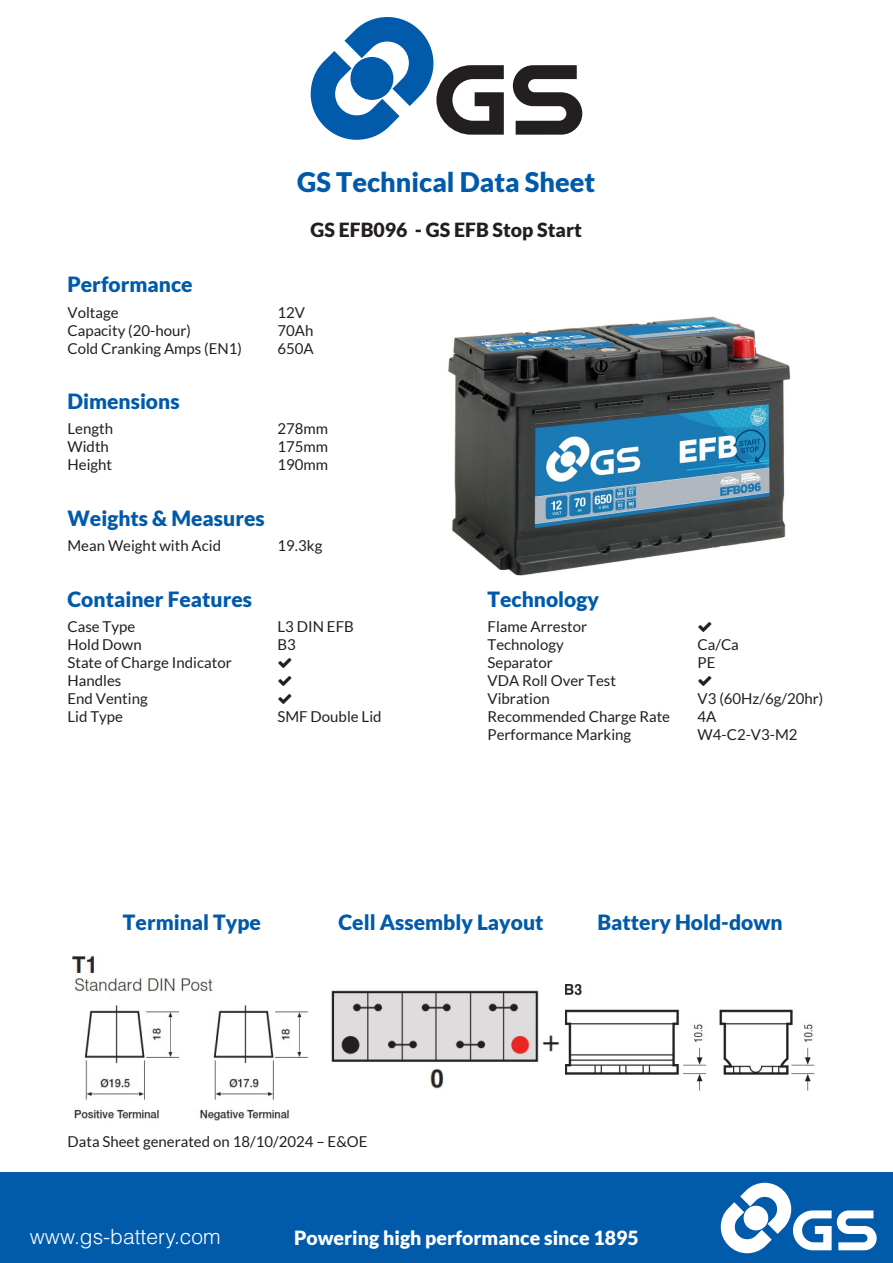
<style>
.page{position:relative;width:893px;height:1263px;background:#fff}
.page>*{position:absolute;margin:0;border:0;box-sizing:border-box;transform-origin:0 0}
.t1{font:900 27px "Lato";color:#005aaa}
.t2{font:900 21px "Lato";color:#005aaa}
.t3{font:300 21px "Helvetica LT Std";color:#fff}
.t4{font:900 19.5px "Lato";color:#fff}
.t5{font:900 19.5px "Lato";color:#231f20}
.t6{font:15px/18px "Lato";color:#231f20}
</style>
<div class="page">
<svg style="left:513px;top:65px;width:69px;height:70px"></svg>
<svg style="left:311px;top:17px;width:193px;height:123px"></svg>
<div style="left:0;top:1173px;width:893px;height:90px;background:#015aaa"></div>
<svg style="left:721px;top:1183px;width:156px;height:70px"></svg>
<img style="left:448px;top:316px;width:343px;height:260px">
<img style="left:72px;top:955px;width:237px;height:165px">
<img style="left:331px;top:984px;width:235px;height:105px">
<img style="left:566px;top:985px;width:248px;height:105px">
<h1 class="t1" style="left:297px;top:170px;width:300px">GS Technical Data Sheet</h1>
<h3 class="t5" style="left:311px;top:221px;width:273px">GS EFB096 - GS EFB Stop Start</h3>
<h2 class="t2" style="left:68px;top:275px;width:127px">Performance</h2>
<p class="t6" style="left:68px;top:304px;width:53px">Voltage</p>
<p class="t6" style="left:278px;top:304px;width:29px">12V</p>
<p class="t6" style="left:68px;top:322px;width:125px">Capacity (20-hour)</p>
<p class="t6" style="left:278px;top:322px;width:37px">70Ah</p>
<p class="t6" style="left:68px;top:340px;width:176px">Cold Cranking Amps (EN1)</p>
<p class="t6" style="left:278px;top:340px;width:38px">650A</p>
<h2 class="t2" style="left:68px;top:392px;width:114px">Dimensions</h2>
<p class="t6" style="left:68px;top:421px;width:47px">Length</p>
<p class="t6" style="left:278px;top:421px;width:52px">278mm</p>
<p class="t6" style="left:68px;top:439px;width:43px">Width</p>
<p class="t6" style="left:278px;top:439px;width:52px">175mm</p>
<p class="t6" style="left:68px;top:457px;width:46px">Height</p>
<p class="t6" style="left:278px;top:457px;width:52px">190mm</p>
<h2 class="t2" style="left:68px;top:509px;width:199px">Weights &amp; Measures</h2>
<p class="t6" style="left:68px;top:537px;width:155px">Mean Weight with Acid</p>
<p class="t6" style="left:278px;top:537px;width:46px">19.3kg</p>
<h2 class="t2" style="left:68px;top:590px;width:186px">Container Features</h2>
<p class="t6" style="left:68px;top:618px;width:69px">Case Type</p>
<p class="t6" style="left:278px;top:618px;width:78px">L3 DIN EFB</p>
<p class="t6" style="left:68px;top:636px;width:76px">Hold Down</p>
<p class="t6" style="left:278px;top:636px;width:20px">B3</p>
<p class="t6" style="left:68px;top:654px;width:166px">State of Charge Indicator<br>Handles<br>End Venting<br>Lid Type</p>
<p class="t6" style="left:278px;top:708px;width:106px">SMF Double Lid</p>
<h2 class="t2" style="left:488px;top:590px;width:113px">Technology</h2>
<p class="t6" style="left:488px;top:618px;width:101px">Flame Arrestor<br>Technology</p>
<p class="t6" style="left:698px;top:636px;width:43px">Ca/Ca</p>
<p class="t6" style="left:488px;top:654px;width:67px">Separator</p>
<p class="t6" style="left:698px;top:654px;width:19px">PE</p>
<p class="t6" style="left:488px;top:672px;width:130px">VDA Roll Over Test<br>Vibration</p>
<p class="t6" style="left:698px;top:690px;width:127px">V3 (60Hz/6g/20hr)</p>
<p class="t6" style="left:488px;top:708px;width:184px">Recommended Charge Rate</p>
<p class="t6" style="left:698px;top:708px;width:20px">4A</p>
<p class="t6" style="left:488px;top:726px;width:145px">Performance Marking</p>
<p class="t6" style="left:698px;top:726px;width:101px">W4-C2-V3-M2</p>
<h2 class="t2" style="left:123px;top:913px;width:140px">Terminal Type</h2>
<h2 class="t2" style="left:338px;top:913px;width:207px">Cell Assembly Layout</h2>
<h2 class="t2" style="left:597px;top:913px;width:187px">Battery Hold-down</h2>
<p class="t6" style="left:68px;top:1134px;width:302px">Data Sheet generated on 18/10/2024 E&amp;OE</p>
<h2 class="t3" style="left:30px;top:1223px;width:192px">www.gs-battery.com</h2>
<h3 class="t4" style="left:294px;top:1229px;width:346px">Powering high performance since 1895</h3>
</div>
